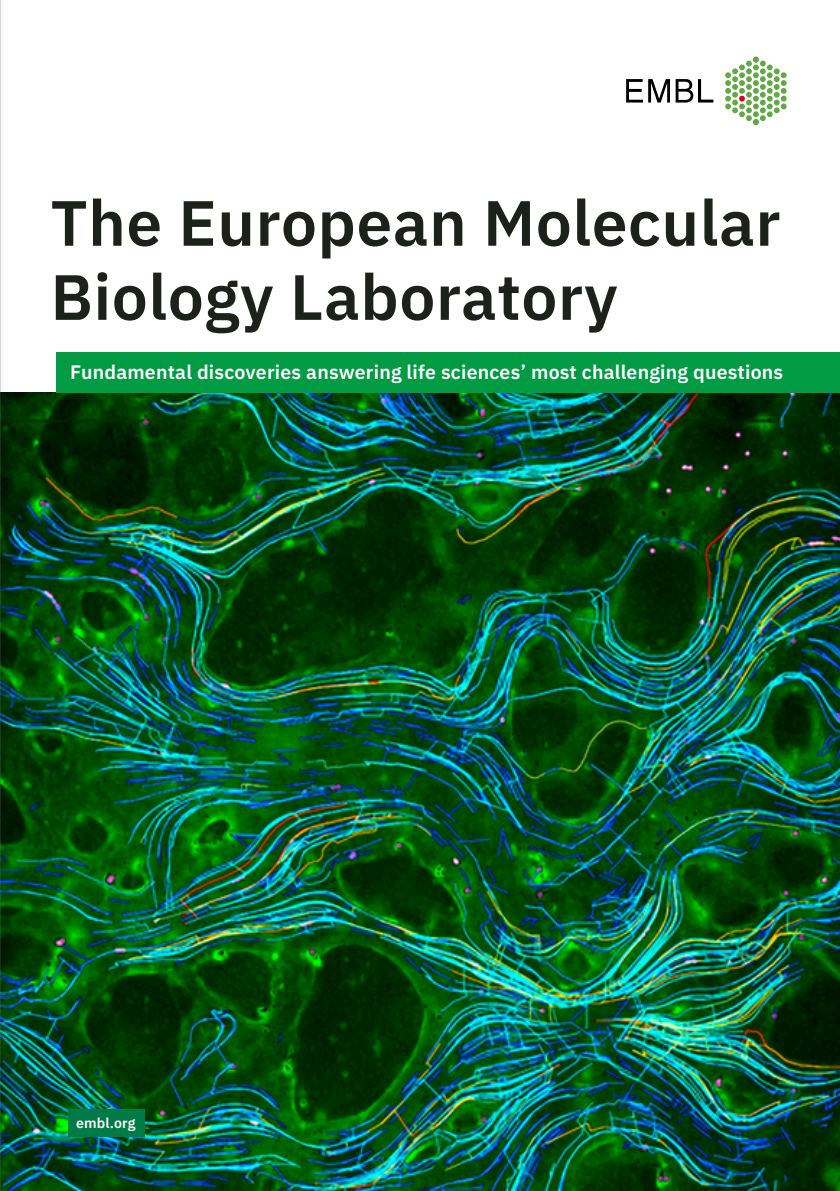
<style>
.page{position:relative;width:840px;height:1191px;background:#fff}
.page>*{position:absolute;margin:0;border:0;box-sizing:border-box;transform-origin:0 0}
.t1{font:600 63.8px/74px "IBM Plex Sans";letter-spacing:.01em;color:#1c2219}
.t2{font:600 19.6px "IBM Plex Sans";letter-spacing:.01em;color:#fff}
.t3{font:600 14.2px "IBM Plex Sans";letter-spacing:.01em;color:#fff}
</style>
<div class="page">
<img style="left:12px;top:393px;width:827px;height:798px">
<svg style="left:725px;top:57px;width:61px;height:68px"></svg>
<svg style="left:626px;top:79px;width:43px;height:24px"></svg>
<svg style="left:675px;top:79px;width:38px;height:24px"></svg>
<div style="left:57px;top:352px;width:782px;height:41px;background:#009b43"></div>
<div style="left:68px;top:1109px;width:77px;height:27px;background:#007b48"></div>
<div style="left:0;top:0;width:12px;height:1191px;background:#000;opacity:.75"></div>
<hr style="left:0;top:0;width:1px;height:1191px;background:#656a69">
<h1 class="t1" style="left:51px;top:181px;width:731px">The European Molecular<br>Biology Laboratory</h1>
<p class="t2" style="left:70px;top:357px;width:714px">Fundamental discoveries answering life sciences’ most challenging questions</p>
<p class="t3" style="left:76px;top:1112px;width:61px">embl.org</p>
</div>
